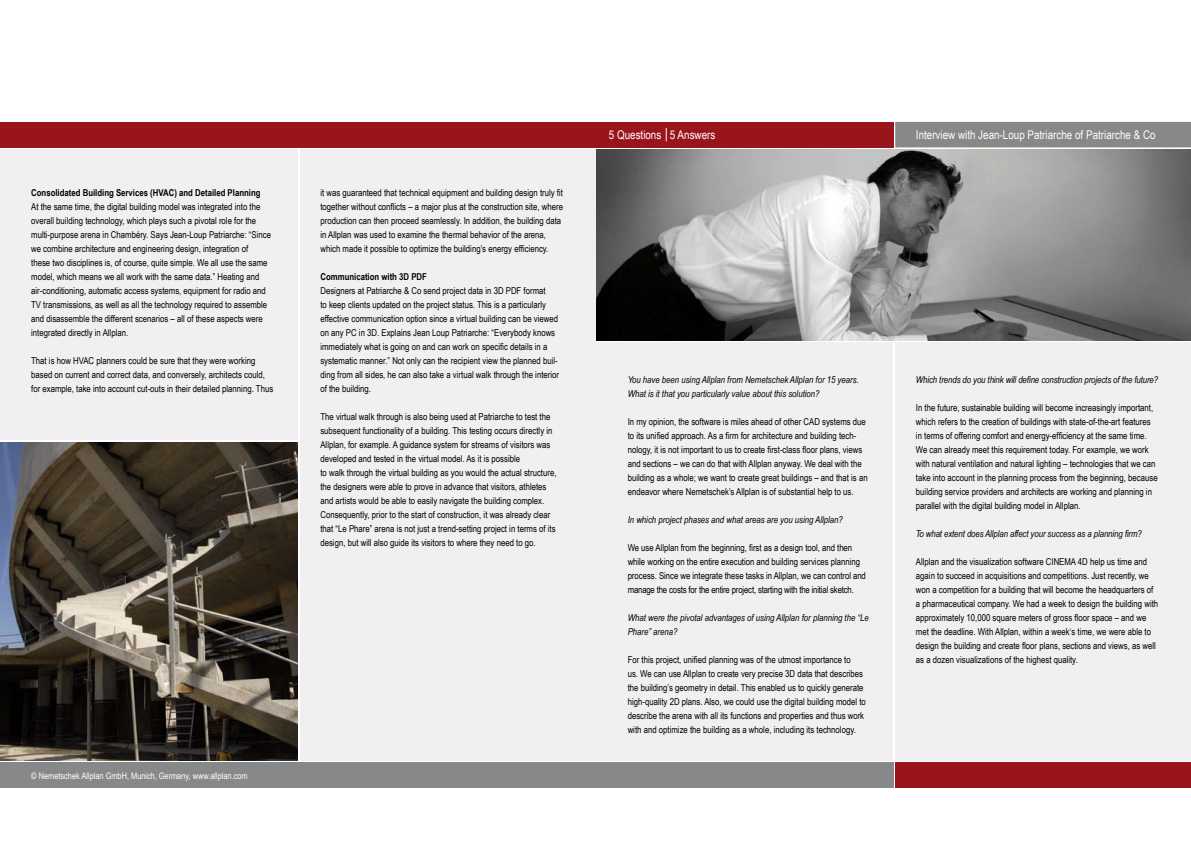
<style>
.page{position:relative;width:1191px;height:842px;background:#fff}
.page>*{position:absolute;margin:0;border:0;box-sizing:border-box;transform-origin:0 0}
.t1{font:12px "Arial Narrow";color:#fff}
.t2{font:9.5px/14px "Arial Narrow";color:#000}
.t3{font:italic 9.5px/14px "Arial Narrow";color:#000}
.t4{font:700 9.5px "Arial Narrow";color:#000}
.t5{font:9px "Arial Narrow";color:#fff}
</style>
<div class="page">
<img style="left:595px;top:149px;width:596px;height:191px">
<div style="left:0;top:122px;width:893px;height:25px;background:#9a141b"></div>
<div style="left:300px;top:149px;width:295px;height:612px;background:#f1eff1"></div>
<div style="left:0;top:149px;width:298px;height:291px;background:#f1eff1"></div>
<div style="left:595px;top:342px;width:298px;height:419px;background:#f1eff1"></div>
<div style="left:895px;top:342px;width:296px;height:419px;background:#f1eff1"></div>
<div style="left:895px;top:763px;width:296px;height:25px;background:#9a141b"></div>
<div style="left:895px;top:122px;width:296px;height:25px;background:#87888a"></div>
<div style="left:0;top:763px;width:893px;height:25px;background:#87888a"></div>
<svg style="left:666px;top:128px;width:1px;height:13px"></svg>
<img style="left:0;top:442px;width:298px;height:319px">
<p class="t4" style="left:31px;top:185px;width:231px">Consolidated Building Services (HVAC) and Detailed Planning</p>
<p class="t2" style="left:31px;top:199px;width:241px">At the same time, the digital building model was integrated into the overall building technology, which plays such a pivotal role for the multi-purpose arena in Chambéry. Says Jean-Loup Patriarche: “Since we combine architecture and engineering design, integration of<br>these two disciplines is, of course, quite simple. We all use the same model, which means we all work with the same data.” Heating and air-conditioning, automatic access systems, equipment for radio and TV transmissions, as well as all the technology required to assemble and disassemble the different scenarios – all of these aspects were integrated directly in Allplan.</p>
<p class="t2" style="left:31px;top:353px;width:243px">That is how HVAC planners could be sure that they were working based on current and correct data, and conversely, architects could, for example, take into account cut-outs in their detailed planning. Thus</p>
<p class="t5" style="left:31px;top:769px;width:218px">© Nemetschek Allplan GmbH, Munich, Germany, www.allplan.com</p>
<p class="t2" style="left:320px;top:185px;width:244px">it was guaranteed that technical equipment and building design truly fit together without conflicts – a major plus at the construction site, where production can then proceed seamlessly. In addition, the building data in Allplan was used to examine the thermal behavior of the arena, which made it possible to optimize the building’s energy efficiency.</p>
<p class="t4" style="left:320px;top:269px;width:108px">Communication with 3D PDF</p>
<p class="t2" style="left:320px;top:283px;width:240px">Designers at Patriarche &amp; Co send project data in 3D PDF format<br>to keep clients updated on the project status. This is a particularly effective communication option since a virtual building can be viewed on any PC in 3D. Explains Jean Loup Patriarche: “Everybody knows immediately what is going on and can work on specific details in a systematic manner.” Not only can the recipient view the planned buil&shy;ding from all sides, he can also take a virtual walk through the interior of the building.</p>
<p class="t2" style="left:320px;top:409px;width:237px">The virtual walk through is also being used at Patriarche to test the subsequent functionality of a building. This testing occurs directly in Allplan, for example. A guidance system for streams of visitors was developed and tested in the virtual model. As it is possible<br>to walk through the virtual building as you would the actual structure, the designers were able to prove in advance that visitors, athletes and artists would be able to easily navigate the building complex.<br>Consequently, prior to the start of construction, it was already clear that “Le Phare” arena is not just a trend-setting project in terms of its design, but will also guide its visitors to where they need to go.</p>
<p class="t1" style="left:609px;top:126px;width:108px">5 Questions 5 Answers</p>
<p class="t1" style="left:916px;top:126px;width:241px">Interview with Jean-Loup Patriarche of Patriarche &amp; Co</p>
<p class="t3" style="left:627px;top:372px;width:233px">You have been using Allplan from Nemetschek Allplan for 15 years.<br>What is it that you particularly value about this solution?</p>
<p class="t2" style="left:627px;top:414px;width:241px">In my opinion, the software is miles ahead of other CAD systems due to its unified approach. As a firm for architecture and building tech&shy;nology, it is not important to us to create first-class floor plans, views and sections – we can do that with Allplan anyway. We deal with the building as a whole; we want to create great buildings – and that is an endeavor where Nemetschek’s Allplan is of substantial help to us.</p>
<p class="t3" style="left:627px;top:512px;width:217px">In which project phases and what areas are you using Allplan?</p>
<p class="t2" style="left:627px;top:540px;width:240px">We use Allplan from the beginning, first as a design tool, and then while working on the entire execution and building services planning process. Since we integrate these tasks in Allplan, we can control and manage the costs for the entire project, starting with the initial sketch.</p>
<p class="t3" style="left:627px;top:610px;width:243px">What were the pivotal advantages of using Allplan for planning the “Le<br>Phare” arena?</p>
<p class="t2" style="left:627px;top:652px;width:240px">For this project, unified planning was of the utmost importance to<br>us. We can use Allplan to create very precise 3D data that describes the building’s geometry in detail. This enabled us to quickly generate high-quality 2D plans. Also, we could use the digital building model to describe the arena with all its functions and properties and thus work with and optimize the building as a whole, including its technology.</p>
<p class="t3" style="left:916px;top:372px;width:244px">Which trends do you think will define construction projects of the future?</p>
<p class="t2" style="left:916px;top:400px;width:243px">In the future, sustainable building will become increasingly important, which refers to the creation of buildings with state-of-the-art features in terms of offering comfort and energy-efficiency at the same time.<br>We can already meet this requirement today. For example, we work with natural ventilation and natural lighting – technologies that we can take into account in the planning process from the beginning, because building service providers and architects are working and planning in parallel with the digital building model in Allplan.</p>
<p class="t3" style="left:916px;top:526px;width:227px">To what extent does Allplan affect your success as a planning firm?</p>
<p class="t2" style="left:916px;top:554px;width:244px">Allplan and the visualization software CINEMA 4D help us time and again to succeed in acquisitions and competitions. Just recently, we won a competition for a building that will become the headquarters of a pharmaceutical company. We had a week to design the building with approximately 10,000 square meters of gross floor space – and we met the deadline. With Allplan, within a week‘s time, we were able to design the building and create floor plans, sections and views, as well as a dozen visualizations of the highest quality.</p>
</div>
